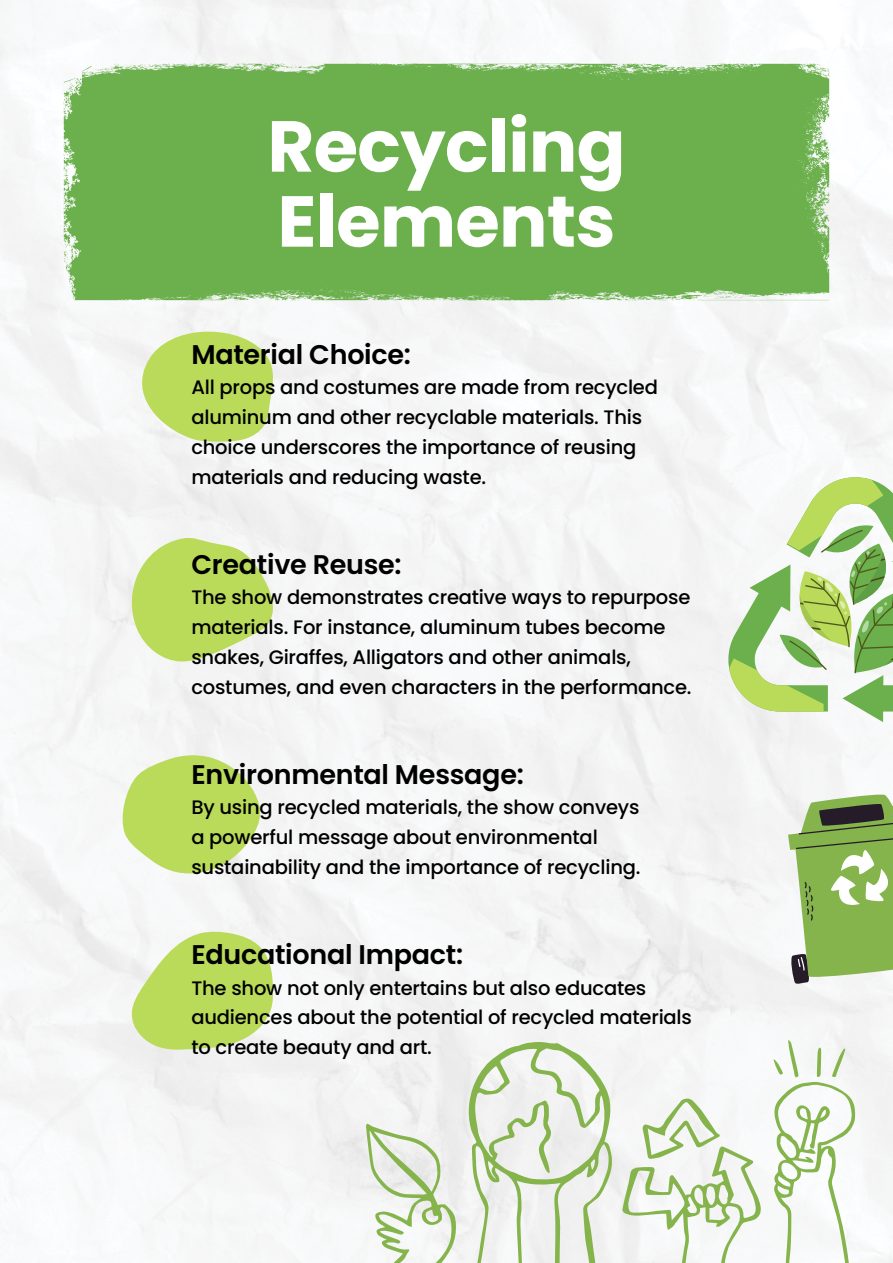
<style>
.page{position:relative;width:893px;height:1263px;background:#fff}
.page>*{position:absolute;margin:0;border:0;box-sizing:border-box;transform-origin:0 0}
.t1{font:700 72px/75px "Poppins";letter-spacing:-.01em;color:#fff}
.t2{font:600 27px "Poppins";letter-spacing:-.01em;color:#000}
.t3{font:500 19.5px/30px "Poppins";letter-spacing:-.01em;color:#000}
</style>
<div class="page">
<svg style="left:468px;top:1042px;width:144px;height:221px"></svg>
<svg style="left:353px;top:1123px;width:103px;height:140px"></svg>
<svg style="left:622px;top:1098px;width:139px;height:165px"></svg>
<svg style="left:773px;top:1040px;width:82px;height:223px"></svg>
<svg style="left:131px;top:931px;width:142px;height:120px"></svg>
<svg style="left:119px;top:754px;width:141px;height:121px"></svg>
<svg style="left:122px;top:536px;width:154px;height:126px"></svg>
<svg style="left:141px;top:323px;width:137px;height:119px"></svg>
<svg style="left:788px;top:792px;width:105px;height:193px"></svg>
<svg style="left:64px;top:64px;width:249px;height:236px;background:#72b355"></svg>
<div style="left:313px;top:64px;width:517px;height:236px;background:#6bb04d"></div>
<svg style="left:726px;top:477px;width:167px;height:245px"></svg>
<h1 class="t1" style="left:267px;top:109px;width:360px">Recycling<br>Elements</h1>
<h2 class="t2" style="left:191px;top:339px;width:221px">Material Choice:</h2>
<p class="t3" style="left:191px;top:373px;width:468px">All props and costumes are made from recycled aluminum and other recyclable materials. This choice underscores the importance of reusing materials and reducing waste.</p>
<h2 class="t2" style="left:191px;top:549px;width:212px">Creative Reuse:</h2>
<p class="t3" style="left:191px;top:583px;width:502px">The show demonstrates creative ways to repurpose materials. For instance, aluminum tubes become snakes, Giraffes, Alligators and other animals, costumes, and even characters in the performance.</p>
<h2 class="t2" style="left:191px;top:759px;width:334px">Environmental Message:</h2>
<p class="t3" style="left:191px;top:793px;width:451px">By using recycled materials, the show conveys a powerful message about environmental sustainability and the importance of recycling.</p>
<h2 class="t2" style="left:191px;top:939px;width:273px">Educational Impact:</h2>
<p class="t3" style="left:191px;top:973px;width:502px">The show not only entertains but also educates audiences about the potential of recycled materials to create beauty and art.</p>
</div>
